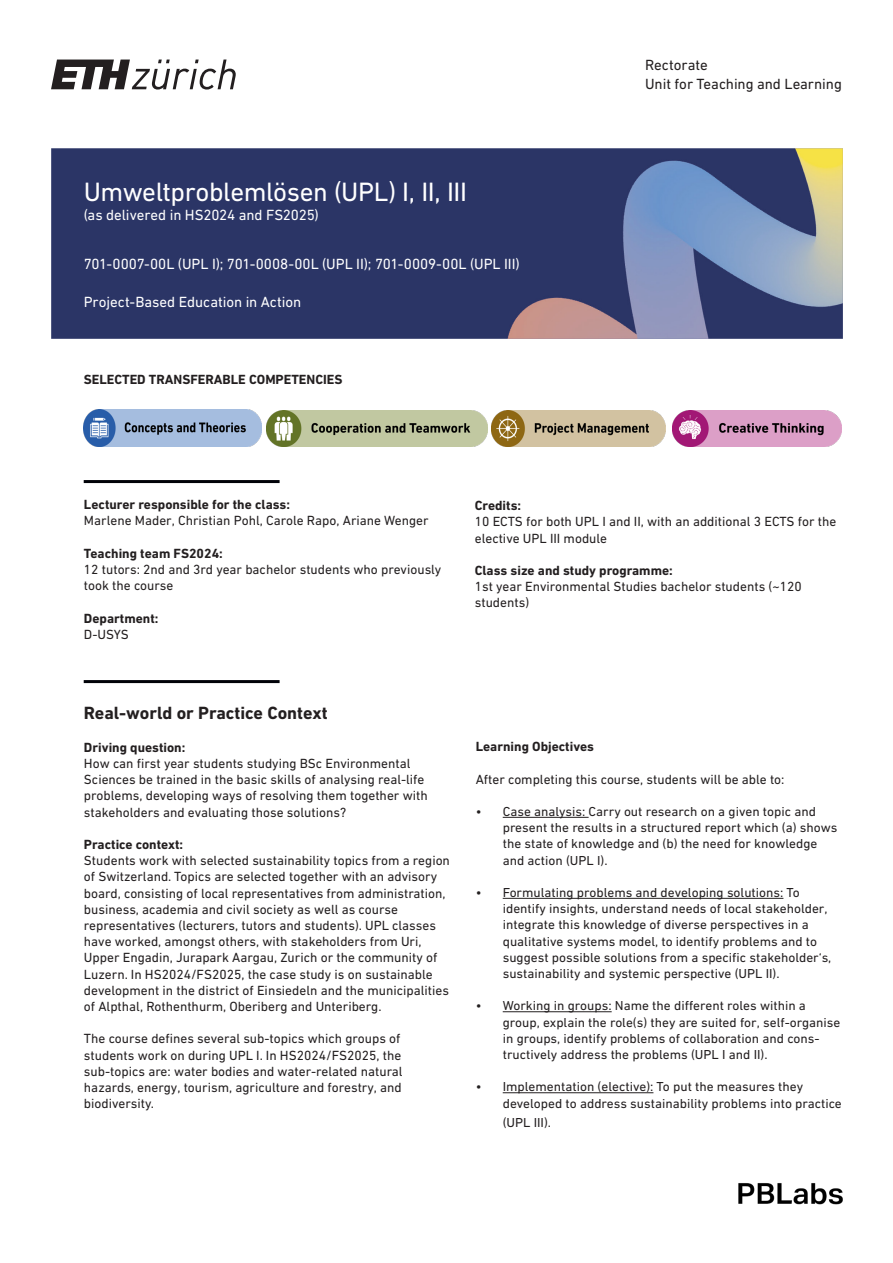
<style>
.page{position:relative;width:893px;height:1263px;background:#fff}
.page>*{position:absolute;margin:0;border:0;box-sizing:border-box;transform-origin:0 0}
.t1{font:27px "DIN Next W1 G";letter-spacing:-.015em;color:#fff}
.t2{font:700 18px "DIN Next W1 G";color:#231f20}
.t3{font:15px "DIN Next W1 G";letter-spacing:-.005em;color:#fff}
.t4{font:15px/19.5px "DIN Next W1 G";letter-spacing:-.005em;color:#231f20}
.t5{font:13.5px/16.2px "DIN Next W1 G";color:#231f20}
.t6{font:700 13.5px "DIN Next W1 G";color:#231f20}
.t7{font:13.2px/16.2px "DIN Next W1 G";color:#231f20}
</style>
<div class="page">
<svg style="left:51px;top:60px;width:185px;height:30px"></svg>
<img style="left:51px;top:149px;width:791px;height:190px">
<hr style="left:503px;top:817px;width:86px;height:1px;background:#231f20">
<hr style="left:503px;top:898px;width:280px;height:1px;background:#231f20">
<hr style="left:503px;top:1011px;width:109px;height:1px;background:#231f20">
<hr style="left:503px;top:1092px;width:150px;height:1px;background:#231f20">
<hr style="left:84px;top:680px;width:196px;height:3px;background:#000208">
<hr style="left:84px;top:480px;width:196px;height:3px;background:#000208">
<img style="left:266px;top:410px;width:222px;height:36px">
<img style="left:673px;top:410px;width:168px;height:36px">
<img style="left:492px;top:410px;width:173px;height:36px">
<img style="left:84px;top:410px;width:177px;height:36px">
<img style="left:738px;top:1183px;width:105px;height:22px">
<h1 class="t1" style="left:84px;top:176px;width:385px">Umweltproblemlösen (UPL) I, II, III</h1>
<p class="t3" style="left:84px;top:206px;width:237px">(as delivered in HS2024 and FS2025)</p>
<p class="t3" style="left:84px;top:256px;width:437px">701-0007-00L (UPL I); 701-0008-00L (UPL II); 701-0009-00L (UPL III)</p>
<p class="t3" style="left:84px;top:293px;width:219px">Project-Based Education in Action</p>
<p class="t6" style="left:84px;top:372px;width:260px">SELECTED TRANSFERABLE COMPETENCIES</p>
<p class="t4" style="left:645px;top:55px;width:198px">Rectorate<br>Unit for Teaching and Learning</p>
<p class="t6" style="left:84px;top:497px;width:208px">Lecturer responsible for the class:</p>
<p class="t5" style="left:84px;top:513px;width:346px">Marlene Mader, Christian Pohl, Carole Rapo, Ariane Wenger</p>
<p class="t6" style="left:84px;top:545px;width:140px">Teaching team FS2024:</p>
<p class="t5" style="left:84px;top:561px;width:359px">12 tutors: 2nd and 3rd year bachelor students who previously took the course</p>
<p class="t6" style="left:84px;top:610px;width:76px">Department:</p>
<p class="t5" style="left:84px;top:626px;width:46px">D-USYS</p>
<p class="t6" style="left:475px;top:498px;width:48px">Credits:</p>
<p class="t5" style="left:475px;top:513px;width:363px">10 ECTS for both UPL I and II, with an additional 3 ECTS for the elective UPL III module</p>
<p class="t6" style="left:475px;top:562px;width:200px">Class size and study programme:</p>
<p class="t5" style="left:475px;top:578px;width:328px">1st year Environmental Studies bachelor students (~120 students)</p>
<h2 class="t2" style="left:84px;top:703px;width:245px">Real-world or Practice Context</h2>
<p class="t6" style="left:84px;top:739px;width:103px">Driving question:</p>
<p class="t5" style="left:84px;top:755px;width:345px">How can first year students studying BSc Environmental Sciences be trained in the basic skills of analysing real-life problems, developing ways of resolving them together with stakeholders and evaluating those solutions?</p>
<p class="t6" style="left:84px;top:836px;width:101px">Practice context:</p>
<p class="t5" style="left:84px;top:852px;width:367px">Students work with selected sustainability topics from a region of Switzerland. Topics are selected together with an advisory board, consisting of local representatives from administration, business, academia and civil society as well as course representatives (lecturers, tutors and students). UPL classes have worked, amongst others, with stakeholders from Uri, Upper Engadin, Jurapark Aargau, Zurich or the community of Luzern. In HS2024/FS2025, the case study is on sustainable development in the district of Einsiedeln and the municipalities of Alpthal, Rothenthurm, Oberiberg and Unteriberg.</p>
<p class="t5" style="left:84px;top:1030px;width:320px">The course defines several sub-topics which groups of students work on during UPL I. In HS2024/FS2025, the sub-topics are: water bodies and water-related natural hazards, energy, tourism, agriculture and forestry, and biodiversity.</p>
<p class="t6" style="left:476px;top:739px;width:120px">Learning Objectives</p>
<p class="t5" style="left:476px;top:771px;width:310px">After completing this course, students will be able to:</p>
<p class="t7" style="left:503px;top:803px;width:336px;text-indent:-27px">• Case analysis: Carry out research on a given topic and present the results in a structured report which (a) shows the state of knowledge and (b) the need for knowledge and action (UPL I).</p>
<p class="t7" style="left:503px;top:884px;width:330px;text-indent:-27px">• Formulating problems and developing solutions: To identify insights, understand needs of local stakeholder, integrate this knowledge of diverse perspectives in a qualitative systems model, to identify problems and to suggest possible solutions from a specific stakeholder‘s, sustainability and systemic perspective (UPL II).</p>
<p class="t7" style="left:503px;top:998px;width:339px;text-indent:-27px">• Working in groups: Name the different roles within a group, explain the role(s) they are suited for, self-organise in groups, identify problems of collaboration and cons&shy;tructively address the problems (UPL I and II).</p>
<p class="t7" style="left:503px;top:1079px;width:341px;text-indent:-27px">• Implementation (elective): To put the measures they developed to address sustainability problems into practice</p>
<p class="t7" style="left:503px;top:1115px;width:50px">(UPL III).</p>
</div>
